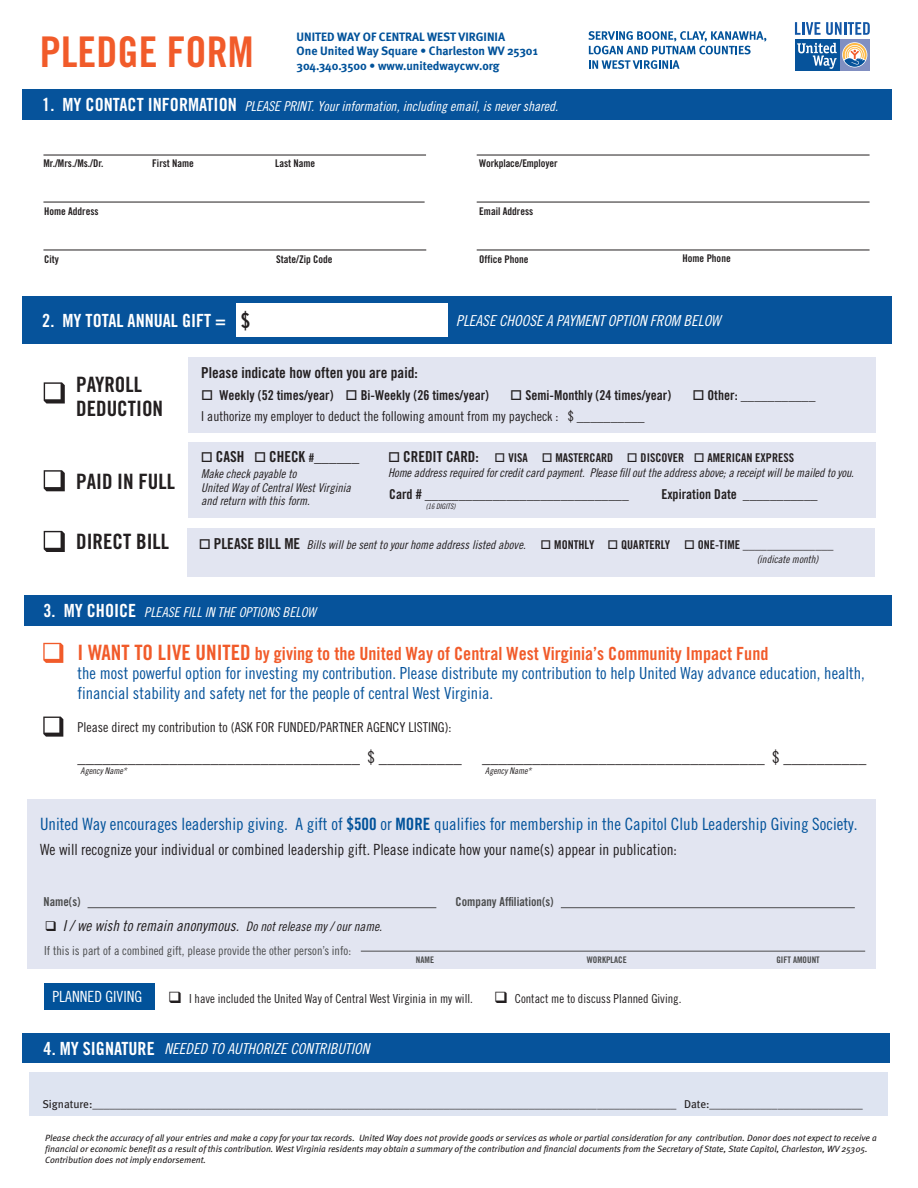
<style>
.page{position:relative;width:918px;height:1188px;background:#fff}
.page>*{position:absolute;margin:0;border:0;box-sizing:border-box;transform-origin:0 0}
.t1{font:42.3px "Trade Gothic Bold Cond Twenty";color:#f15b2a}
.t2{font:21.15px/23.9px "Trade Gothic Bold Cond Twenty";color:#231f20}
.t3{font:18.15px "Trade Gothic Bold Cond Twenty";color:#f15b2a}
.t4{font:18.15px "Trade Gothic Bold Cond Twenty";color:#fff}
.t5{font:16.95px "Trade Gothic Cond Eighteen";color:#01529a}
.t6{font:16.65px/19.6px "Trade Gothic Cond Eighteen";color:#06539b}
.t7{font:16.65px "Trade Gothic Cond Eighteen";color:#231f20}
.t8{font:15.45px "Trade Gothic Cond Eighteen";color:#231f20}
.t9{font:15.45px "Trade Gothic Cond Eighteen";color:#fff}
.t10{font:15.15px "Trade Gothic Cond Eighteen Obl";color:#fff}
.t11{font:15.15px "Trade Gothic Bold Cond Twenty";color:#231f20}
.t12{font:15.15px "Trade Gothic Cond Eighteen Obl";color:#231f20}
.t13{font:13.65px "Trade Gothic Bold Cond Twenty";color:#231f20}
.t14{font:13.65px "Trade Gothic Cond Eighteen";color:#231f20}
.t15{font:13.65px "Trade Gothic Cond Eighteen Obl";color:#fff}
.t16{font:12.45px "Trade Gothic Cond Eighteen";color:#231f20}
.t17{font:12.3px "Trade Gothic Cond Eighteen";color:#4b4c4d}
.t18{font:12.3px "Trade Gothic Bold Cond Twenty";color:#4b4c4d}
.t19{font:12.15px/13.6px "Trade Gothic Cond Eighteen Obl";color:#231f20}
.t20{font:700 12.15px/14.5px "Meta";color:#01529a}
.t21{font:12.15px "Trade Gothic Bold Cond Twenty";color:#231f20}
.t22{font:11.4px "Meta";color:#231f20}
.t23{font:10.65px "Trade Gothic Bold Cond Twenty";color:#231f20}
.t24{font:10.65px "Trade Gothic Cond Eighteen Obl";color:#231f20}
.t25{font:italic 9px/10.9px "Meta";color:#231f20}
.t26{font:9px "Trade Gothic Bold Cond Twenty";color:#4b4c4d}
.t27{font:9px "Trade Gothic Cond Eighteen Obl";color:#231f20}
.t28{font:7.5px "Trade Gothic Cond Eighteen Obl";color:#231f20}
.s1{font-family:"Trade Gothic Bold Cond Twenty";font-size:18.15px}
.s2{font-size:12.15px}
.s3{font-size:15.15px}
.s4{font-family:"Trade Gothic Bold Cond Twenty";font-size:15.15px}
.s5{font-family:"Trade Gothic Bold Cond Twenty"}
.s6{font-size:21.15px}
.s7{font-size:13.05px}
</style>
<div class="page">
<div style="left:27px;top:799px;width:849px;height:170px;background:#e2e5f1"></div>
<div style="left:23px;top:1033px;width:867px;height:29px;background:#06539b"></div>
<div style="left:23px;top:296px;width:869px;height:48px;background:#06539b"></div>
<div style="left:23px;top:89px;width:869px;height:31px;background:#06539b"></div>
<hr style="left:477px;top:155px;width:393px;height:1px;background:#231f20">
<hr style="left:477px;top:202px;width:393px;height:1px;background:#231f20">
<hr style="left:477px;top:250px;width:393px;height:1px;background:#231f20">
<hr style="left:43px;top:250px;width:383px;height:1px;background:#231f20">
<hr style="left:43px;top:202px;width:382px;height:1px;background:#231f20">
<hr style="left:43px;top:155px;width:383px;height:1px;background:#231f20">
<hr style="left:88px;top:907px;width:348px;height:1px;background:#4b4c4d">
<hr style="left:361px;top:951px;width:504px;height:1px;background:#4b4c4d">
<hr style="left:561px;top:907px;width:294px;height:1px;background:#4b4c4d">
<div style="left:236px;top:304px;width:212px;height:33px;background:#fff"></div>
<svg style="left:44px;top:382px;width:21px;height:22px"></svg>
<svg style="left:44px;top:470px;width:21px;height:21px"></svg>
<svg style="left:44px;top:531px;width:21px;height:21px"></svg>
<div style="left:188px;top:357px;width:688px;height:76px;background:#e2e5f1"></div>
<div style="left:188px;top:442px;width:688px;height:76px;background:#e2e5f1"></div>
<div style="left:188px;top:529px;width:687px;height:48px;background:#e2e5f1"></div>
<div style="left:24px;top:595px;width:868px;height:31px;background:#06539b"></div>
<svg style="left:43px;top:643px;width:20px;height:20px"></svg>
<svg style="left:43px;top:717px;width:20px;height:20px"></svg>
<svg style="left:795px;top:22px;width:75px;height:13px"></svg>
<div style="left:839px;top:39px;width:31px;height:32px;background:#818fc1"></div>
<svg style="left:842px;top:42px;width:25px;height:25px"></svg>
<svg style="left:843px;top:43px;width:24px;height:24px"></svg>
<div style="left:795px;top:39px;width:44px;height:32px;background:#06539b"></div>
<svg style="left:797px;top:42px;width:40px;height:27px"></svg>
<div style="left:29px;top:1072px;width:859px;height:44px;background:#dee4f1"></div>
<svg style="left:588px;top:31px;width:178px;height:23px"></svg>
<svg style="left:589px;top:60px;width:91px;height:9px"></svg>
<div style="left:45px;top:984px;width:110px;height:26px;background:#01529a"></div>
<h1 class="t1" style="left:40px;top:26px;width:215px">PLEDGE FORM</h1>
<h3 class="t20" style="left:297px;top:29px;width:243px">UNITED WAY OF CENTRAL WEST VIRGINIA<br>One United Way Square • Charleston WV 25301<br>304.340.3500 • www.unitedwaycwv.org</h3>
<h3 class="t15" style="left:42px;top:98px;width:518px"><span class="s1">1. MY CONTACT INFORMATION</span> PLEASE PRINT. Your information, including email, is never shared.</h3>
<p class="t23" style="left:43px;top:157px;width:62px">Mr./Mrs./Ms./Dr.</p>
<p class="t23" style="left:152px;top:157px;width:43px">First Name</p>
<p class="t23" style="left:275px;top:157px;width:41px">Last Name</p>
<p class="t23" style="left:44px;top:205px;width:56px">Home Address</p>
<p class="t23" style="left:44px;top:252px;width:16px">City</p>
<p class="t23" style="left:276px;top:252px;width:58px">State/Zip Code</p>
<p class="t23" style="left:479px;top:157px;width:80px">Workplace/Employer</p>
<p class="t23" style="left:479px;top:205px;width:56px">Email Address</p>
<p class="t23" style="left:479px;top:252px;width:51px">Office Phone</p>
<p class="t23" style="left:683px;top:252px;width:50px">Home Phone</p>
<h3 class="t4" style="left:42px;top:309px;width:185px">2. MY TOTAL ANNUAL GIFT =</h3>
<h2 class="t2" style="left:241px;top:308px;width:11px">$</h2>
<h3 class="t10" style="left:456px;top:312px;width:266px">PLEASE CHOOSE A PAYMENT OPTION FROM BELOW</h3>
<h3 class="t11" style="left:201px;top:364px;width:218px">Please indicate how often you are paid:</h3>
<h3 class="t13" style="left:201px;top:386px;width:289px">□ Weekly (52 times/year) □ Bi-Weekly (26 times/year)</h3>
<h3 class="t13" style="left:510px;top:386px;width:162px">□ Semi-Monthly (24 times/year)</h3>
<h3 class="t13" style="left:692px;top:386px;width:125px">□ Other: ___________</h3>
<h3 class="t14" style="left:201px;top:408px;width:445px">I authorize my employer to deduct the following amount from my paycheck : $ __________</h3>
<h3 class="t11" style="left:201px;top:447px;width:160px">□ CASH □ CHECK <span class="s2">#</span>______</h3>
<h3 class="t21" style="left:388px;top:450px;width:407px">□ <span class="s3">CREDIT CARD:</span> □ VISA □ MASTERCARD □ DISCOVER □ AMERICAN EXPRESS</h3>
<h3 class="t19" style="left:201px;top:467px;width:97px">Make check payable to</h3>
<h3 class="t19" style="left:388px;top:466px;width:467px">Home address required for credit card payment. Please fill out the address above; a receipt will be mailed to you.</h3>
<h3 class="t19" style="left:201px;top:480px;width:151px">United Way of Central West Virginia and return with this form.</h3>
<h3 class="t13" style="left:389px;top:486px;width:241px">Card # ______________________________</h3>
<h3 class="t13" style="left:661px;top:486px;width:158px">Expiration Date ___________</h3>
<p class="t28" style="left:426px;top:502px;width:31px">(16 DIGITS)</p>
<h3 class="t19" style="left:199px;top:538px;width:636px">□ <span class="s4">PLEASE BILL ME</span> Bills will be sent to your home address listed above. □ <span class="s5">MONTHLY</span> □ <span class="s5">QUARTERLY</span> □ <span class="s5">ONE-TIME _______________</span></h3>
<p class="t24" style="left:757px;top:553px;width:63px">(indicate month)</p>
<h3 class="t15" style="left:44px;top:604px;width:274px"><span class="s1">3. MY CHOICE</span> PLEASE FILL IN THE OPTIONS BELOW</h3>
<h3 class="t3" style="left:78px;top:642px;width:692px"><span class="s6">I WANT TO LIVE UNITED</span> by giving to the United Way of Central West Virginia’s Community Impact Fund</h3>
<h3 class="t6" style="left:78px;top:664px;width:789px">the most powerful option for investing my contribution. Please distribute my contribution to help United Way advance education, health, financial stability and safety net for the people of central West Virginia.</h3>
<h2 class="t2" style="left:76px;top:372px;width:88px">PAYROLL<br>DEDUCTION</h2>
<h2 class="t2" style="left:76px;top:469px;width:100px">PAID IN FULL</h2>
<h2 class="t2" style="left:76px;top:529px;width:94px">DIRECT BILL</h2>
<h3 class="t14" style="left:78px;top:719px;width:376px">Please direct my contribution to (ASK FOR FUNDED/PARTNER AGENCY LISTING):</h3>
<h3 class="t7" style="left:78px;top:747px;width:386px">__________________________________ $ __________</h3>
<p class="t27" style="left:81px;top:766px;width:48px">Agency Name*</p>
<h3 class="t7" style="left:482px;top:747px;width:386px">__________________________________ $ __________</h3>
<p class="t27" style="left:485px;top:766px;width:48px">Agency Name*</p>
<h3 class="t5" style="left:40px;top:814px;width:819px">United Way encourages leadership giving. A gift of <span class="s5">$500</span> or <span class="s5">MORE</span> qualifies for membership in the Capitol Club Leadership Giving Society.</h3>
<h3 class="t8" style="left:40px;top:840px;width:638px">We will recognize your individual or combined leadership gift. Please indicate how your name(s) appear in publication:</h3>
<h3 class="t18" style="left:44px;top:894px;width:39px">Name(s)</h3>
<h3 class="t18" style="left:456px;top:894px;width:100px">Company Affiliation(s)</h3>
<h3 class="t12" style="left:45px;top:917px;width:339px">❑ I / we wish to remain anonymous. <span class="s7">Do not release my / our name.</span></h3>
<h3 class="t17" style="left:44px;top:943px;width:308px">If this is part of a combined gift, please provide the other person’s info:</h3>
<p class="t26" style="left:416px;top:955px;width:20px">NAME</p>
<p class="t26" style="left:587px;top:955px;width:41px">WORKPLACE</p>
<p class="t26" style="left:776px;top:955px;width:45px">GIFT AMOUNT</p>
<h3 class="t9" style="left:52px;top:988px;width:92px">PLANNED GIVING</h3>
<h3 class="t16" style="left:168px;top:991px;width:306px">❑ I have included the United Way of Central West Virginia in my will.</h3>
<h3 class="t16" style="left:494px;top:991px;width:189px">❑ Contact me to discuss Planned Giving.</h3>
<h3 class="t4" style="left:44px;top:1037px;width:113px">4. MY SIGNATURE</h3>
<h3 class="t10" style="left:164px;top:1039px;width:206px">NEEDED TO AUTHORIZE CONTRIBUTION</h3>
<p class="t22" style="left:42px;top:1097px;width:822px">Signature:_______________________________________________________________________________________________________ Date:___________________________</p>
<p class="t25" style="left:45px;top:1133px;width:833px">Please check the accuracy of all your entries and make a copy for your tax records. United Way does not provide goods or services as whole or partial consideration for any contribution. Donor does not expect to receive a financial or economic benefit as a result of this contribution. West Virginia residents may obtain a summary of the contribution and financial documents from the Secretary of State, State Capitol, Charleston, WV 25305.<br>Contribution does not imply endorsement.</p>
</div>
